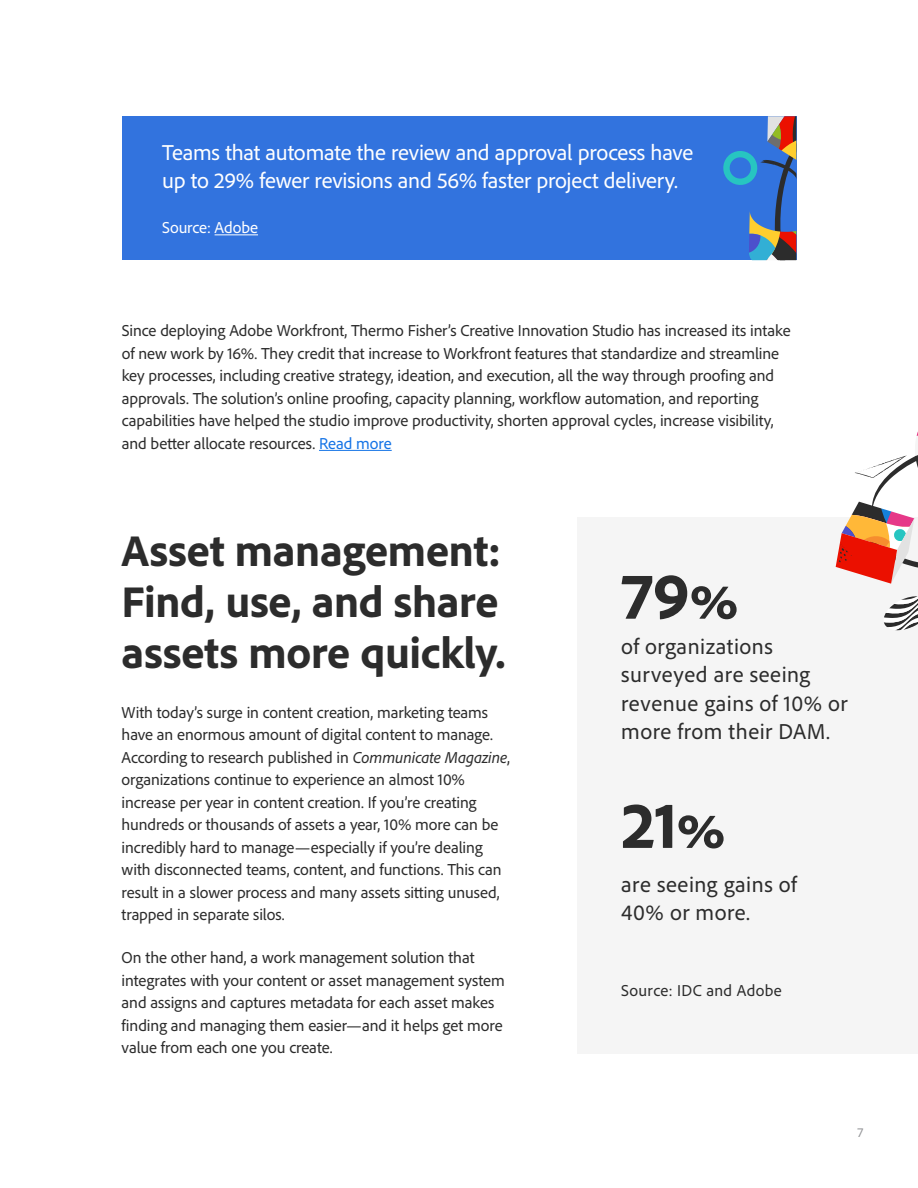
<style>
.page{position:relative;width:918px;height:1188px;background:#fff}
.page>*{position:absolute;margin:0;border:0;box-sizing:border-box;transform-origin:0 0}
.Stat_Number_Small{font:800 67.65px "Adobe Clean";color:#2c2c2c}
.Chapter_Title{font:800 45px/51px "Adobe Clean";letter-spacing:-.005em;color:#2c2c2c}
.Callout_Box_Body_Lar{font:22.5px/28.5px "Adobe Clean";letter-spacing:-.01em;color:#fff}
.Stats_Body{font:22.5px/28.5px "Adobe Clean";letter-spacing:.02em;color:#2c2c2c}
.Body{font:16.5px/22.5px "Adobe Clean";letter-spacing:-.005em;color:#2c2c2c}
.Stats_Body-2{font:16.5px "Adobe Clean";letter-spacing:.02em;color:#2c2c2c}
.Callout_Box_Body{font:16.5px "Adobe Clean";letter-spacing:-.005em;color:#fff}
.t1{font:13.5px "Adobe Clean";color:#949598}
.s1{color:#1473e6}
.s2{font-style:italic}
.s3{font-size:58.65px}
</style>
<div class="page">
<div style="left:122px;top:116px;width:674px;height:144px;background:#3273de"></div>
<hr style="left:215px;top:234px;width:43px;height:1px;background:#fff">
<hr style="left:319px;top:450px;width:73px;height:1px;background:#1473e6">
<svg style="left:723px;top:116px;width:73px;height:144px"></svg>
<div style="left:578px;top:517px;width:340px;height:536px;background:#f5f5f5"></div>
<svg style="left:835px;top:431px;width:83px;height:200px"></svg>
<p class="Callout_Box_Body_Lar" style="left:162px;top:137px;width:533px">Teams that automate the review and approval process have up to 29% fewer revisions and 56% faster project delivery.</p>
<p class="Callout_Box_Body" style="left:162px;top:217px;width:97px">Source: Adobe</p>
<p class="Body" style="left:122px;top:319px;width:670px">Since deploying Adobe Workfront, Thermo Fisher’s Creative Innovation Studio has increased its intake of new work by 16%. They credit that increase to Workfront features that standardize and streamline key processes, including creative strategy, ideation, and execution, all the way through proofing and approvals. The solution’s online proofing, capacity planning, workflow automation, and reporting capabilities have helped the studio improve productivity, shorten approval cycles, increase visibility, and better allocate resources. <span class="s1">Read more</span></p>
<p class="Chapter_Title" style="left:122px;top:524px;width:386px">Asset management:<br>Find, use, and share assets more quickly.</p>
<p class="Body" style="left:122px;top:701px;width:390px">With today’s surge in content creation, marketing teams have an enormous amount of digital content to manage.<br>According to research published in <span class="s2">Communicate Magazine</span>, organizations continue to experience an almost 10% increase per year in content creation. If you’re creating hundreds or thousands of assets a year, 10% more can be incredibly hard to manage—especially if you’re dealing with disconnected teams, content, and functions. This can result in a slower process and many assets sitting unused, trapped in separate silos.</p>
<p class="Body" style="left:122px;top:946px;width:385px">On the other hand, a work management solution that integrates with your content or asset management system and assigns and captures metadata for each asset makes finding and managing them easier—and it helps get more value from each one you create.</p>
<p class="Stat_Number_Small" style="left:621px;top:552px;width:119px">79<span class="s3">%</span></p>
<p class="Stats_Body" style="left:621px;top:631px;width:228px">of organizations surveyed are seeing revenue gains of 10% or more from their DAM.</p>
<p class="Stat_Number_Small" style="left:621px;top:781px;width:106px">21<span class="s3">%</span></p>
<p class="Stats_Body" style="left:621px;top:869px;width:177px">are seeing gains of<br>40% or more.</p>
<p class="Stats_Body-2" style="left:621px;top:980px;width:162px">Source: IDC and Adobe</p>
<p class="t1" style="left:857px;top:1124px;width:7px">7</p>
</div>
